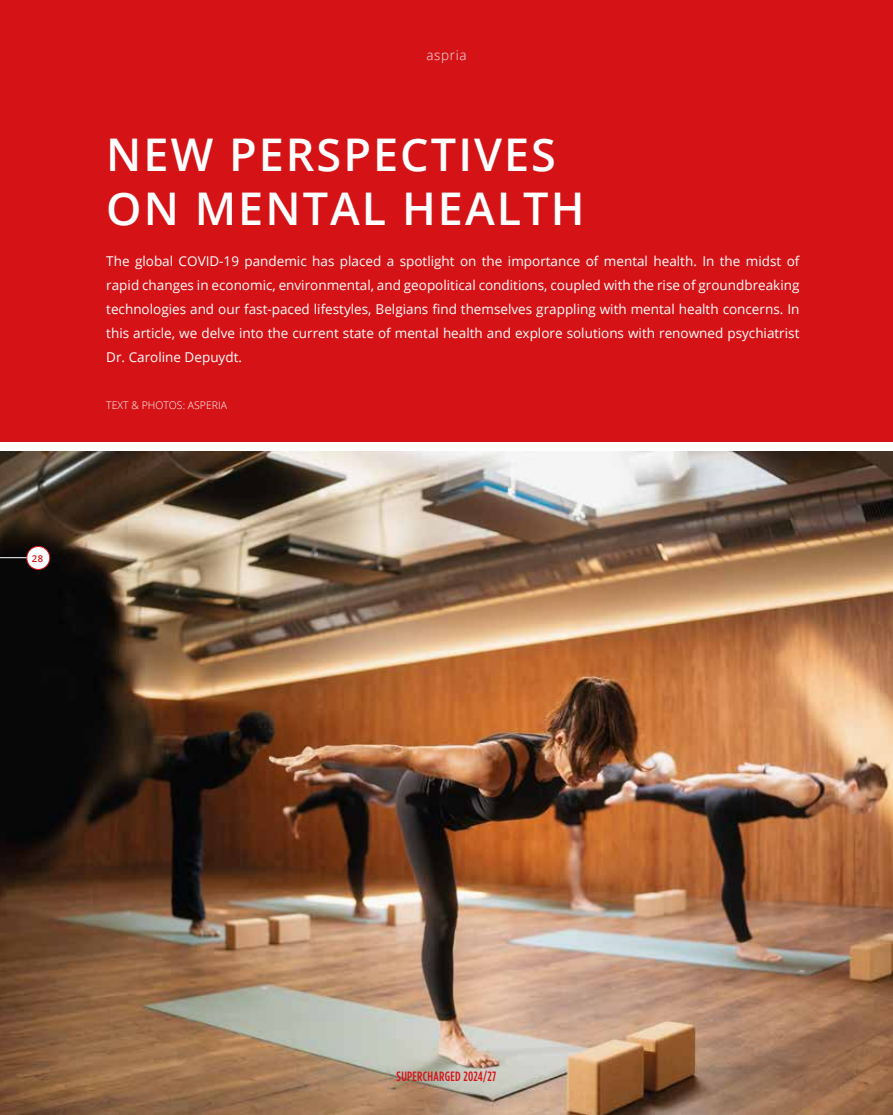
<style>
.page{position:relative;width:893px;height:1115px;background:#fff}
.page>*{position:absolute;margin:0;border:0;box-sizing:border-box;transform-origin:0 0}
.t1{font:600 45px/54px "Open Sans";letter-spacing:.045em;color:#fff}
.t2{font:13.5px/24px "Open Sans";color:#fff;text-align:justify}
.t3{font:500 13.5px "Gotham Condensed";letter-spacing:.02em;color:#d51317}
.t4{font:300 13.5px "Open Sans";letter-spacing:.05em;color:#ededed}
.t5{font:300 10.5px "Open Sans";color:#fff}
.t6{font:600 9.45px "Open Sans";color:#d51317}
</style>
<div class="page">
<div style="left:0;top:0;width:893px;height:442px;background:#d51317"></div>
<img style="left:0;top:451px;width:893px;height:663px">
<div style="left:27px;top:546px;width:23px;height:23px;background:#fff;border-radius:50%"></div>
<div style="left:27px;top:546px;width:23px;height:23px;border:1px solid #d51317;border-radius:50%"></div>
<svg style="left:0;top:557px;width:27px;height:1px"></svg>
<p class="t6" style="left:32px;top:551px;width:13px">28</p>
<p class="t4" style="left:426px;top:46px;width:42px">aspria</p>
<h1 class="t1" style="left:106px;top:127px;width:480px">NEW PERSPECTIVES<br>ON MENTAL HEALTH</h1>
<p class="t2" style="left:106px;top:249px;width:695px">The global COVID-19 pandemic has placed a spotlight on the importance of mental health. In the midst of rapid changes in economic, environmental, and geopolitical conditions, coupled with the rise of groundbreaking technologies and our fast-paced lifestyles, Belgians find themselves grappling with mental health concerns. In this article, we delve into the current state of mental health and explore solutions with renowned psychiatrist Dr. Caroline Depuydt.</p>
<p class="t5" style="left:106px;top:397px;width:122px">TEXT &amp; PHOTOS: ASPERIA</p>
<p class="t3" style="left:397px;top:1068px;width:101px">SUPERCHARGED 2024/27</p>
</div>
